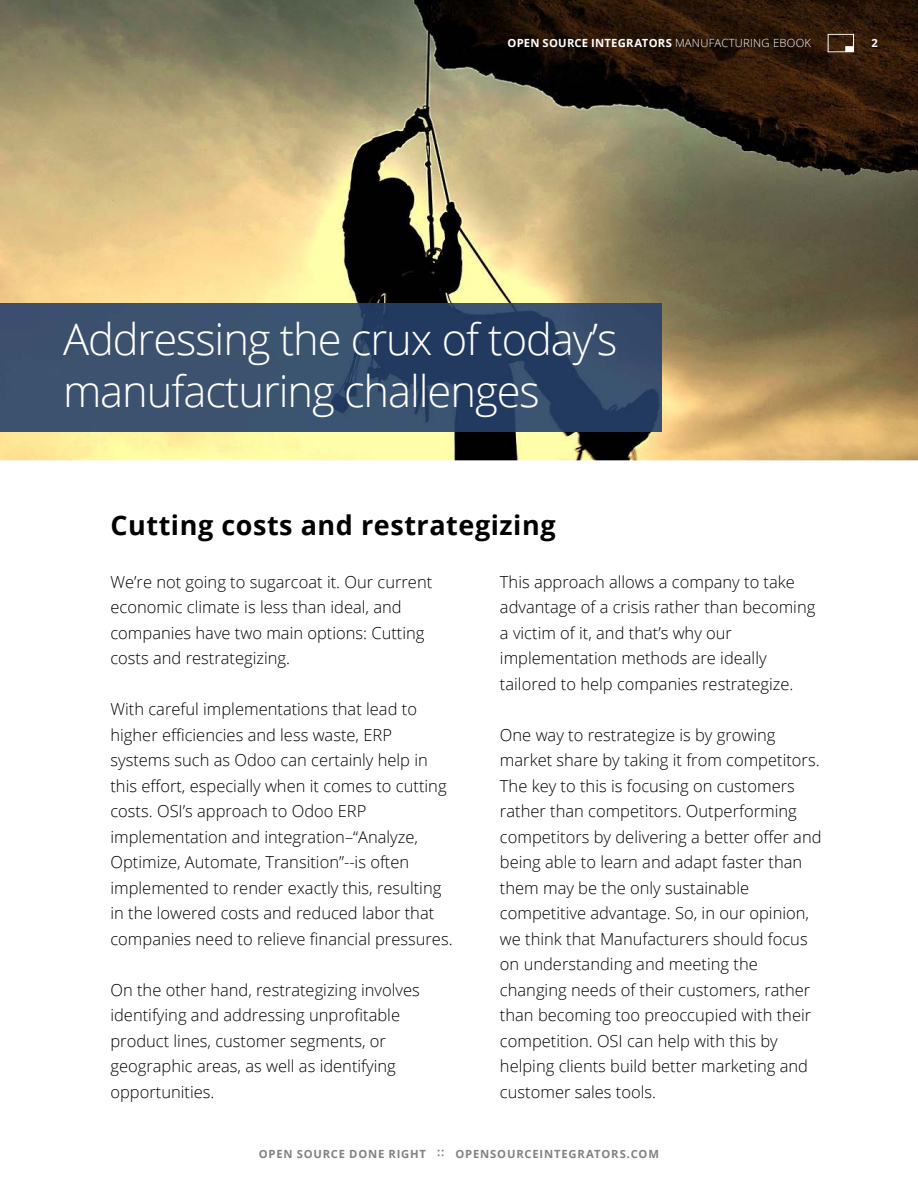
<style>
.page{position:relative;width:918px;height:1188px;background:#fff}
.page>*{position:absolute;margin:0;border:0;box-sizing:border-box;transform-origin:0 0}
.t1{font:300 43.5px/52.2px "Open Sans";letter-spacing:-.025em;color:#fff}
.t2{font:700 27px "Open Sans";letter-spacing:.02em;color:#000}
.t3{font:300 16.5px/25.5px "Open Sans";color:#000}
.t4{font:700 11.25px "Open Sans";letter-spacing:.07em;color:#808285}
.t5{font:700 11.25px "Open Sans";letter-spacing:.02em;color:#fff}
.s1{font-weight:300}
</style>
<div class="page">
<img style="left:0;top:127px;width:918px;height:333px">
<img style="left:0;top:0;width:918px;height:127px">
<img style="left:0;top:303px;width:662px;height:128px">
<svg style="left:828px;top:34px;width:26px;height:18px"></svg>
<p class="t5" style="left:508px;top:35px;width:305px">OPEN SOURCE INTEGRATORS <span class="s1">MANUFACTURING EBOOK</span></p>
<p class="t5" style="left:872px;top:35px;width:8px">2</p>
<h1 class="t1" style="left:63px;top:312px;width:556px">Addressing the crux of today’s manufacturing challenges</h1>
<h2 class="t2" style="left:110px;top:506px;width:447px">Cutting costs and restrategizing</h2>
<p class="t3" style="left:500px;top:569px;width:317px">This approach allows a company to take advantage of a crisis rather than becoming a victim of it, and that’s why our implementation methods are ideally tailored to help companies restrategize.</p>
<p class="t3" style="left:500px;top:722px;width:323px">One way to restrategize is by growing market share by taking it from competitors.<br>The key to this is focusing on customers rather than competitors. Outperforming competitors by delivering a better offer and being able to learn and adapt faster than them may be the only sustainable competitive advantage. So, in our opinion, we think that Manufacturers should focus on understanding and meeting the changing needs of their customers, rather than becoming too preoccupied with their competition. OSI can help with this by helping clients build better marketing and customer sales tools.</p>
<p class="t3" style="left:110px;top:569px;width:323px">We’re not going to sugarcoat it. Our current economic climate is less than ideal, and companies have two main options: Cutting costs and restrategizing.</p>
<p class="t3" style="left:110px;top:696px;width:344px">With careful implementations that lead to higher efficiencies and less waste, ERP systems such as Odoo can certainly help in this effort, especially when it comes to cutting costs. OSI’s approach to Odoo ERP implementation and integration–“Analyze, Optimize, Automate, Transition”--is often implemented to render exactly this, resulting in the lowered costs and reduced labor that companies need to relieve financial pressures.</p>
<p class="t3" style="left:110px;top:977px;width:311px">On the other hand, restrategizing involves identifying and addressing unprofitable product lines, customer segments, or geographic areas, as well as identifying opportunities.</p>
<p class="t4" style="left:259px;top:1146px;width:402px">OPEN SOURCE DONE RIGHT :: OPENSOURCEINTEGRATORS.COM</p>
</div>
